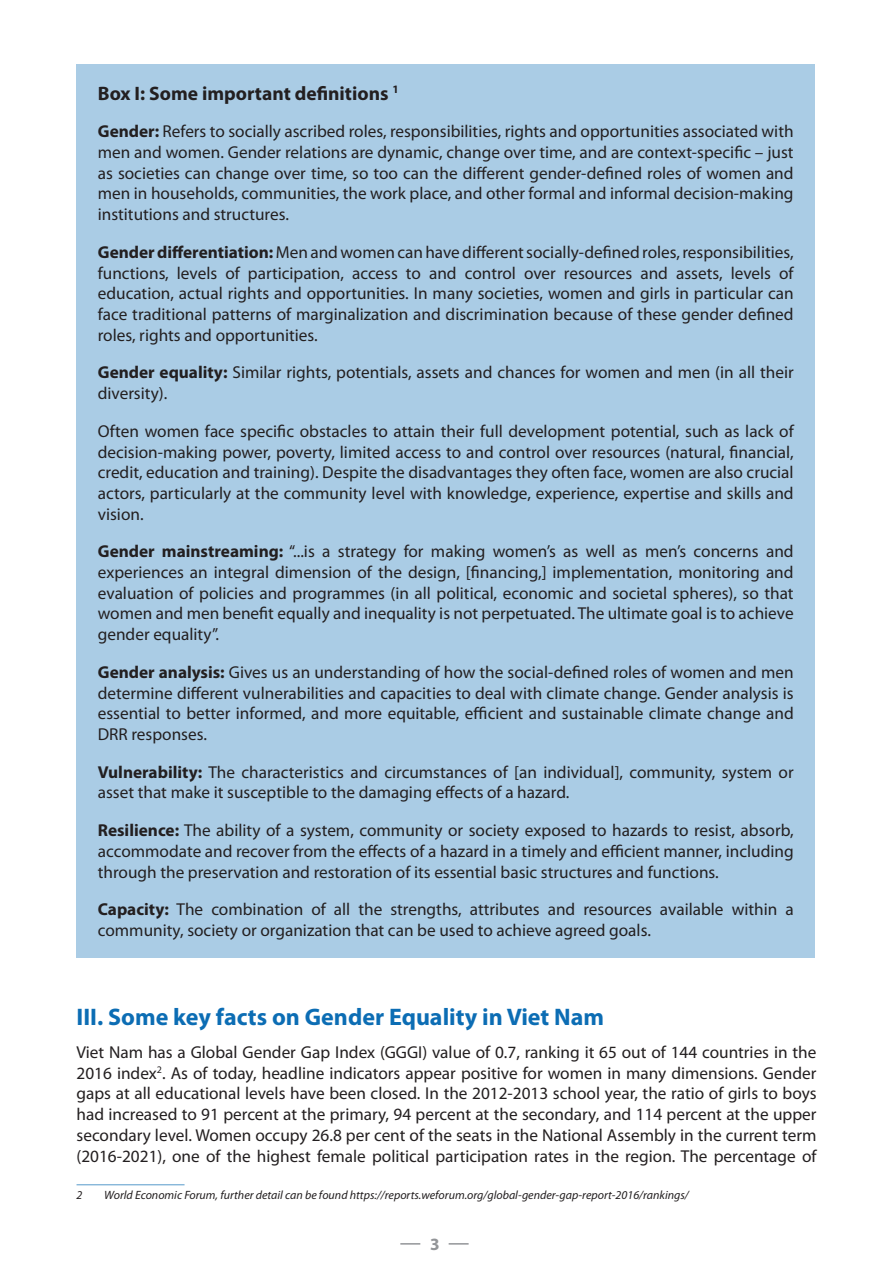
<style>
.page{position:relative;width:893px;height:1263px;background:#fff}
.page>*{position:absolute;margin:0;border:0;box-sizing:border-box;transform-origin:0 0}
.heading_1{font:700 24px "Myriad Pro";color:#0c6db4}
.body_text{font:700 19.5px "Myriad Pro";color:#231f20}
.body_text-2{font:17.25px/20.7px "Myriad Pro";color:#231f20;text-align:justify}
.t1{font:700 17.25px "Myriad Pro";color:#939598}
.footnote{font:italic 12px "Myriad Pro";color:#231f20}
.s1{font-weight:700}
</style>
<div class="page">
<svg style="left:400px;top:1243px;width:20px;height:1px"></svg>
<svg style="left:449px;top:1243px;width:20px;height:1px"></svg>
<div style="left:77px;top:64px;width:738px;height:893px;background:#aacce5"></div>
<hr style="left:77px;top:1184px;width:108px;height:1px;background:#5599ca">
<p class="body_text" style="left:98px;top:80px;width:303px">Box I: Some important definitions <sup>1</sup></p>
<p class="body_text-2" style="left:98px;top:121px;width:697px"><span class="s1">Gender:</span> Refers to socially ascribed roles, responsibilities, rights and opportunities associated with men and women. Gender relations are dynamic, change over time, and are context-specific – just as societies can change over time, so too can the different gender-defined roles of women and men in households, communities, the work place, and other formal and informal decision-making institutions and structures.</p>
<p class="body_text-2" style="left:98px;top:241px;width:697px"><span class="s1">Gender differentiation:</span> Men and women can have different socially-defined roles, responsibilities, functions, levels of participation, access to and control over resources and assets, levels of education, actual rights and opportunities. In many societies, women and girls in particular can face traditional patterns of marginalization and discrimination because of these gender defined roles, rights and opportunities.</p>
<p class="body_text-2" style="left:98px;top:362px;width:697px"><span class="s1">Gender equality:</span> Similar rights, potentials, assets and chances for women and men (in all their diversity).</p>
<p class="body_text-2" style="left:98px;top:420px;width:697px">Often women face specific obstacles to attain their full development potential, such as lack of decision-making power, poverty, limited access to and control over resources (natural, financial, credit, education and training). Despite the disadvantages they often face, women are also crucial actors, particularly at the community level with knowledge, experience, expertise and skills and vision.</p>
<p class="body_text-2" style="left:98px;top:541px;width:697px"><span class="s1">Gender mainstreaming:</span> “...is a strategy for making women’s as well as men’s concerns and experiences an integral dimension of the design, [financing,] implementation, monitoring and evaluation of policies and programmes (in all political, economic and societal spheres), so that women and men benefit equally and inequality is not perpetuated. The ultimate goal is to achieve gender equality”.</p>
<p class="body_text-2" style="left:98px;top:661px;width:697px"><span class="s1">Gender analysis:</span> Gives us an understanding of how the social-defined roles of women and men determine different vulnerabilities and capacities to deal with climate change. Gender analysis is essential to better informed, and more equitable, efficient and sustainable climate change and DRR responses.</p>
<p class="body_text-2" style="left:98px;top:761px;width:697px"><span class="s1">Vulnerability:</span> The characteristics and circumstances of [an individual], community, system or asset that make it susceptible to the damaging effects of a hazard.</p>
<p class="body_text-2" style="left:98px;top:820px;width:697px"><span class="s1">Resilience:</span> The ability of a system, community or society exposed to hazards to resist, absorb, accommodate and recover from the effects of a hazard in a timely and efficient manner, including through the preservation and restoration of its essential basic structures and functions.</p>
<p class="body_text-2" style="left:98px;top:899px;width:697px"><span class="s1">Capacity:</span> The combination of all the strengths, attributes and resources available within a community, society or organization that can be used to achieve agreed goals.</p>
<p class="heading_1" style="left:77px;top:1001px;width:529px">III. Some key facts on Gender Equality in Viet Nam</p>
<p class="body_text-2" style="left:77px;top:1041px;width:741px">Viet Nam has a Global Gender Gap Index (GGGI) value of 0.7, ranking it 65 out of 144 countries in the 2016 index<sup>2</sup>. As of today, headline indicators appear positive for women in many dimensions. Gender gaps at all educational levels have been closed. In the 2012-2013 school year, the ratio of girls to boys had increased to 91 percent at the primary, 94 percent at the secondary, and 114 percent at the upper secondary level. Women occupy 26.8 per cent of the seats in the National Assembly in the current term (2016-2021), one of the highest female political participation rates in the region. The percentage of</p>
<p class="footnote" style="left:77px;top:1188px;width:7px">2</p>
<p class="footnote" style="left:104px;top:1188px;width:586px">World Economic Forum, further detail can be found https://reports.weforum.org/global-gender-gap-report-2016/rankings/</p>
<p class="t1" style="left:430px;top:1232px;width:11px">3</p>
</div>
